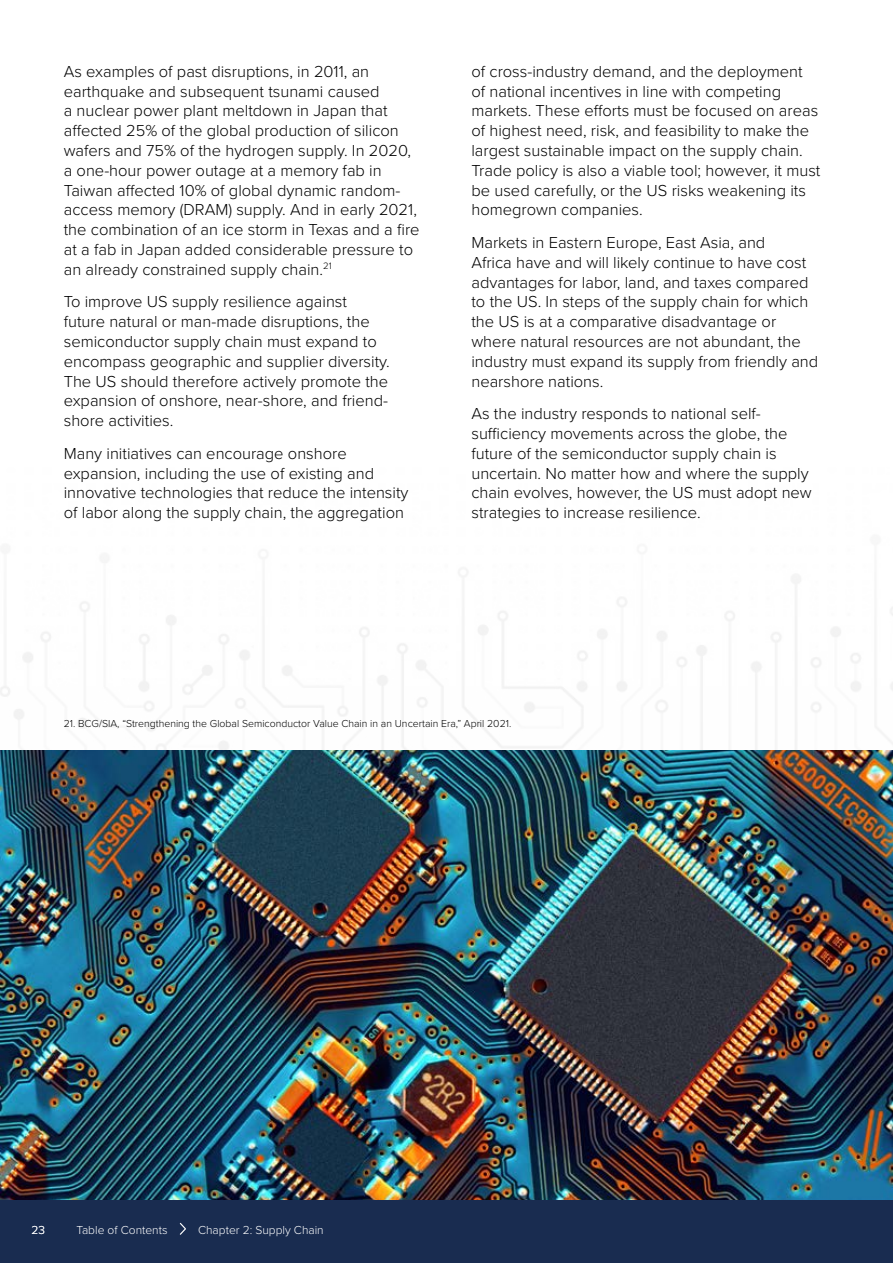
<style>
.page{position:relative;width:893px;height:1263px;background:#fff}
.page>*{position:absolute;margin:0;border:0;box-sizing:border-box;transform-origin:0 0}
.t1{font:300 16.5px/19.8px "Proxima Nova";color:#000}
.t2{font:300 12px "Proxima Nova";color:#fff}
.t3{font:300 10.5px "Proxima Nova";color:#000}
</style>
<div class="page">
<div style="left:0;top:1199px;width:893px;height:64px;background:#192c50"></div>
<img style="left:0;top:750px;width:893px;height:449px">
<svg style="left:179px;top:1222px;width:7px;height:13px"></svg>
<p class="t1" style="left:64px;top:62px;width:357px">As examples of past disruptions, in 2011, an earthquake and subsequent tsunami caused<br>a nuclear power plant meltdown in Japan that affected 25% of the global production of silicon wafers and 75% of the hydrogen supply. In 2020, a one-hour power outage at a memory fab in Taiwan affected 10% of global dynamic random&shy;access memory (DRAM) supply. And in early 2021, the combination of an ice storm in Texas and a fire at a fab in Japan added considerable pressure to an already constrained supply chain.<sup>21</sup></p>
<p class="t1" style="left:64px;top:292px;width:328px">To improve US supply resilience against future natural or man-made disruptions, the semiconductor supply chain must expand to encompass geographic and supplier diversity.<br>The US should therefore actively promote the expansion of onshore, near-shore, and friend&shy;shore activities.</p>
<p class="t1" style="left:64px;top:444px;width:346px">Many initiatives can encourage onshore expansion, including the use of existing and innovative technologies that reduce the intensity of labor along the supply chain, the aggregation</p>
<p class="t1" style="left:471px;top:62px;width:350px">of cross-industry demand, and the deployment of national incentives in line with competing markets. These efforts must be focused on areas of highest need, risk, and feasibility to make the largest sustainable impact on the supply chain.<br>Trade policy is also a viable tool; however, it must be used carefully, or the US risks weakening its homegrown companies.</p>
<p class="t1" style="left:471px;top:233px;width:348px">Markets in Eastern Europe, East Asia, and<br>Africa have and will likely continue to have cost advantages for labor, land, and taxes compared to the US. In steps of the supply chain for which the US is at a comparative disadvantage or where natural resources are not abundant, the industry must expand its supply from friendly and nearshore nations.</p>
<p class="t1" style="left:471px;top:404px;width:342px">As the industry responds to national self&shy;sufficiency movements across the globe, the future of the semiconductor supply chain is uncertain. No matter how and where the supply chain evolves, however, the US must adopt new strategies to increase resilience.</p>
<p class="t3" style="left:64px;top:717px;width:449px">21. BCG/SIA, “Strengthening the Global Semiconductor Value Chain in an Uncertain Era,” April 2021.</p>
<p class="t2" style="left:31px;top:1222px;width:15px">23</p>
<p class="t2" style="left:77px;top:1222px;width:93px">Table of Contents</p>
<p class="t2" style="left:198px;top:1222px;width:127px">Chapter 2: Supply Chain</p>
</div>
